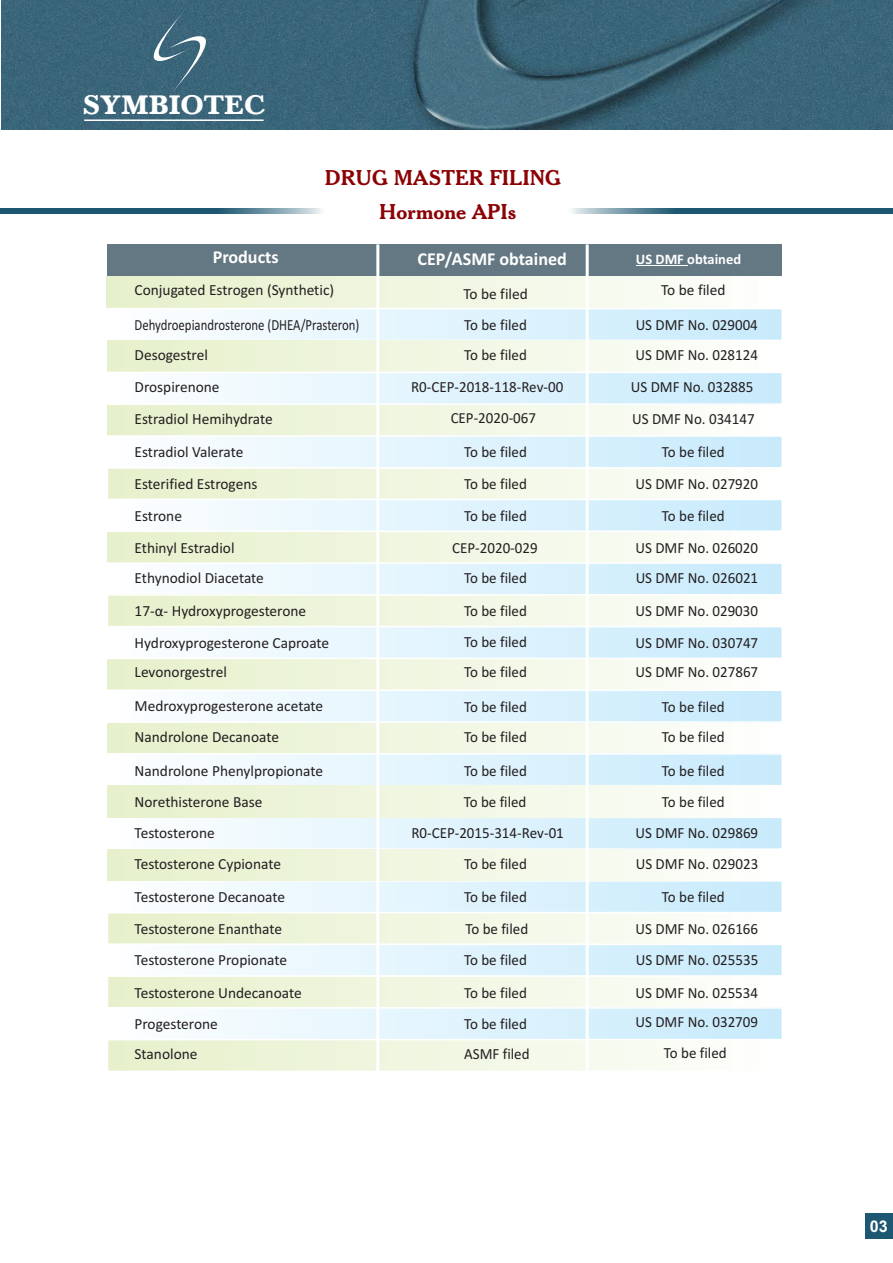
<style>
.page{position:relative;width:893px;height:1263px;background:#fff}
.page>*{position:absolute;margin:0;border:0;box-sizing:border-box;transform-origin:0 0}
.t1{font:700 27.9px "Baskerville";color:#fff}
.t2{font:700 20.7px "Cheltenham BT";color:#8b0205}
.t3{font:700 18.3px "Calibri";color:#fff}
.t4{font:700 16.2px "Arial";color:#fff}
.t5{font:15.45px/30.3px "Calibri";color:#231f20}
.t6{font:15.45px/29.7px "Calibri";color:#231f20;scale:.82 1}
.t7{font:15.45px/30px "Calibri";color:#231f20;scale:.96 1}
.t8{font:700 14.55px "Calibri";color:#fff}
.s1{font-style:inherit}
</style>
<div class="page">
<div style="left:1px;top:0;width:136px;height:129px;background:#3a6579"></div>
<img style="left:137px;top:0;width:755px;height:129px">
<svg style="left:148px;top:12px;width:65px;height:81px;background:#486f83"></svg>
<svg style="left:1px;top:208px;width:321px;height:5px;background:#3c6e84"></svg>
<svg style="left:572px;top:208px;width:321px;height:5px;background:#3b6d84"></svg>
<hr style="left:84px;top:119px;width:180px;height:2px;background:#fff">
<div style="left:865px;top:1213px;width:27px;height:25px;background:#1d5771"></div>
<div style="left:107px;top:277px;width:675px;height:31px;background:linear-gradient(to right,#e6f0cb,#fefefc)"></div>
<div style="left:107px;top:309px;width:675px;height:31px;background:linear-gradient(to right,#fdfeff,#c7eafb)"></div>
<div style="left:107px;top:308px;width:676px;height:33px;border:2px solid #fff"></div>
<div style="left:107px;top:340px;width:675px;height:32px;background:linear-gradient(to right,#e6f0cb,#fefefc)"></div>
<div style="left:107px;top:404px;width:675px;height:32px;background:linear-gradient(to right,#e6f0cb,#fefefc)"></div>
<div style="left:107px;top:531px;width:675px;height:32px;background:linear-gradient(to right,#e6f0cb,#fefefc)"></div>
<div style="left:107px;top:658px;width:675px;height:32px;background:linear-gradient(to right,#e6f0cb,#fefefc)"></div>
<div style="left:107px;top:722px;width:675px;height:32px;background:linear-gradient(to right,#e6f0cb,#fefefc)"></div>
<div style="left:107px;top:372px;width:675px;height:32px;background:linear-gradient(to right,#fdfeff,#c7eafb)"></div>
<div style="left:107px;top:372px;width:676px;height:33px;border:2px solid #fff"></div>
<div style="left:107px;top:468px;width:675px;height:31px;background:linear-gradient(to right,#e6f0cb,#fefefc)"></div>
<div style="left:107px;top:467px;width:676px;height:33px;border:2px solid #fff"></div>
<div style="left:107px;top:499px;width:675px;height:32px;background:linear-gradient(to right,#fdfeff,#c7eafb)"></div>
<div style="left:107px;top:499px;width:676px;height:33px;border:2px solid #fff"></div>
<div style="left:107px;top:436px;width:675px;height:32px;background:linear-gradient(to right,#fdfeff,#c7eafb)"></div>
<div style="left:107px;top:435px;width:676px;height:33px;border:2px solid #fff"></div>
<div style="left:107px;top:563px;width:675px;height:32px;background:linear-gradient(to right,#fdfeff,#c7eafb)"></div>
<div style="left:107px;top:562px;width:676px;height:34px;border:2px solid #fff"></div>
<div style="left:107px;top:595px;width:675px;height:32px;background:linear-gradient(to right,#e6f0cb,#fefefc)"></div>
<div style="left:107px;top:594px;width:676px;height:33px;border:2px solid #fff"></div>
<div style="left:107px;top:627px;width:675px;height:31px;background:linear-gradient(to right,#fdfeff,#c7eafb)"></div>
<div style="left:107px;top:626px;width:676px;height:33px;border:2px solid #fff"></div>
<div style="left:107px;top:690px;width:675px;height:32px;background:linear-gradient(to right,#fdfeff,#c7eafb)"></div>
<div style="left:107px;top:689px;width:676px;height:34px;border:2px solid #fff"></div>
<div style="left:107px;top:754px;width:675px;height:32px;background:linear-gradient(to right,#fdfeff,#c7eafb)"></div>
<div style="left:107px;top:753px;width:676px;height:33px;border:2px solid #fff"></div>
<div style="left:107px;top:817px;width:675px;height:32px;background:linear-gradient(to right,#fdfeff,#c7eafb)"></div>
<div style="left:107px;top:817px;width:676px;height:33px;border:2px solid #fff"></div>
<div style="left:107px;top:786px;width:675px;height:31px;background:linear-gradient(to right,#e6f0cb,#fefefc)"></div>
<div style="left:107px;top:244px;width:675px;height:32px;background:#647883"></div>
<hr style="left:636px;top:265px;width:51px;height:1px;background:#fff">
<div style="left:107px;top:881px;width:675px;height:32px;background:linear-gradient(to right,#fdfeff,#c7eafb)"></div>
<div style="left:107px;top:880px;width:676px;height:33px;border:2px solid #fff"></div>
<div style="left:107px;top:849px;width:675px;height:32px;background:linear-gradient(to right,#e6f0cb,#fefefc)"></div>
<div style="left:107px;top:913px;width:675px;height:31px;background:linear-gradient(to right,#e6f0cb,#fefefc)"></div>
<div style="left:107px;top:912px;width:676px;height:33px;border:2px solid #fff"></div>
<div style="left:107px;top:944px;width:675px;height:32px;background:linear-gradient(to right,#fdfeff,#c7eafb)"></div>
<div style="left:107px;top:944px;width:676px;height:33px;border:2px solid #fff"></div>
<div style="left:107px;top:976px;width:675px;height:32px;background:linear-gradient(to right,#e6f0cb,#fefefc)"></div>
<div style="left:107px;top:975px;width:676px;height:34px;border:2px solid #fff"></div>
<div style="left:107px;top:1008px;width:675px;height:32px;background:linear-gradient(to right,#fdfeff,#c7eafb)"></div>
<div style="left:107px;top:1007px;width:676px;height:33px;border:2px solid #fff"></div>
<div style="left:107px;top:1040px;width:675px;height:31px;background:linear-gradient(to right,#e6f0cb,#fefefc)"></div>
<div style="left:107px;top:1039px;width:676px;height:33px;border:2px solid #fff"></div>
<hr style="left:376px;top:244px;width:3px;height:827px;background:#fff">
<hr style="left:586px;top:244px;width:3px;height:827px;background:#fff">
<h1 class="t1" style="left:83px;top:94px;width:184px">SYMBIOTEC</h1>
<h2 class="t2" style="left:325px;top:170px;width:238px">DRUG MASTER FILING</h2>
<h2 class="t2" style="left:379px;top:203px;width:139px">Hormone APIs</h2>
<p class="t3" style="left:213px;top:249px;width:68px">Products</p>
<p class="t3" style="left:418px;top:251px;width:151px">CEP/ASMF obtained</p>
<p class="t8" style="left:636px;top:253px;width:107px">US DMF obtained</p>
<p class="t5" style="left:135px;top:276px;width:201px">Conjugated Estrogen (Synthetic)</p>
<p class="t6" style="left:135px;top:311px;width:276px">Dehydroepiandrosterone (DHEA/Prasteron)<br>Desogestrel</p>
<p class="t5" style="left:135px;top:373px;width:87px">Drospirenone</p>
<p class="t5" style="left:135px;top:405px;width:140px">Estradiol Hemihydrate</p>
<p class="t5" style="left:463px;top:280px;width:66px">To be filed</p>
<p class="t5" style="left:464px;top:311px;width:64px">To be filed</p>
<p class="t5" style="left:464px;top:341px;width:64px">To be filed</p>
<p class="t5" style="left:411px;top:373px;width:154px">R0-CEP-2018-118-Rev-00</p>
<p class="t5" style="left:451px;top:403px;width:87px">CEP-2020-067</p>
<p class="t5" style="left:661px;top:276px;width:66px">To be filed</p>
<p class="t7" style="left:635px;top:311px;width:129px">US DMF No. 029004<br>US DMF No. 028124</p>
<p class="t5" style="left:631px;top:372px;width:125px;line-height:32px">US DMF No. 032885<br>US DMF No. 034147</p>
<p class="t5" style="left:135px;top:437px;width:110px">Estradiol Valerate</p>
<p class="t5" style="left:464px;top:438px;width:64px">To be filed</p>
<p class="t5" style="left:662px;top:438px;width:64px">To be filed</p>
<p class="t5" style="left:135px;top:470px;width:124px">Esterified Estrogens</p>
<p class="t5" style="left:464px;top:470px;width:64px">To be filed</p>
<p class="t5" style="left:635px;top:470px;width:124px">US DMF No. 027920</p>
<p class="t5" style="left:135px;top:502px;width:49px">Estrone</p>
<p class="t5" style="left:464px;top:502px;width:64px">To be filed</p>
<p class="t5" style="left:662px;top:502px;width:64px">To be filed</p>
<p class="t5" style="left:135px;top:534px;width:131px;line-height:29.7px">Ethinyl Estradiol<br>Ethynodiol Diacetate</p>
<p class="t5" style="left:452px;top:532px;width:87px">CEP-2020-029</p>
<p class="t5" style="left:464px;top:564px;width:64px">To be filed</p>
<p class="t5" style="left:635px;top:534px;width:124px">US DMF No. 026020</p>
<p class="t5" style="left:636px;top:564px;width:124px">US DMF No. 026021</p>
<p class="t5" style="left:135px;top:597px;width:173px">17-α- Hydroxyprogesterone</p>
<p class="t5" style="left:464px;top:597px;width:64px">To be filed</p>
<p class="t5" style="left:635px;top:597px;width:124px">US DMF No. 029030</p>
<p class="t5" style="left:135px;top:628px;width:196px">Hydroxyprogesterone Caproate</p>
<p class="t5" style="left:464px;top:628px;width:64px">To be filed</p>
<p class="t5" style="left:636px;top:628px;width:124px">US DMF No. 030747</p>
<p class="t5" style="left:135px;top:657px;width:94px">Levonorgestrel</p>
<p class="t5" style="left:464px;top:658px;width:64px">To be filed</p>
<p class="t5" style="left:636px;top:658px;width:124px">US DMF No. 027867</p>
<p class="t5" style="left:135px;top:692px;width:190px">Medroxyprogesterone acetate</p>
<p class="t5" style="left:464px;top:693px;width:64px">To be filed</p>
<p class="t5" style="left:662px;top:693px;width:64px">To be filed</p>
<p class="t5" style="left:135px;top:723px;width:146px">Nandrolone Decanoate</p>
<p class="t5" style="left:135px;top:757px;width:190px">Nandrolone Phenylpropionate</p>
<p class="t5" style="left:464px;top:723px;width:64px">To be filed</p>
<p class="t5" style="left:464px;top:757px;width:64px">To be filed</p>
<p class="t5" style="left:662px;top:722px;width:64px;line-height:33.6px">To be filed<br>To be filed</p>
<p class="t5" style="left:135px;top:787px;width:129px">Norethisterone Base</p>
<p class="t5" style="left:464px;top:787px;width:64px">To be filed</p>
<p class="t5" style="left:662px;top:787px;width:64px">To be filed</p>
<p class="t5" style="left:135px;top:819px;width:82px">Testosterone</p>
<p class="t5" style="left:135px;top:850px;width:148px">Testosterone Cypionate</p>
<p class="t5" style="left:135px;top:883px;width:152px">Testosterone Decanoate</p>
<p class="t5" style="left:135px;top:915px;width:149px">Testosterone Enanthate</p>
<p class="t5" style="left:135px;top:946px;width:154px">Testosterone Propionate</p>
<p class="t5" style="left:135px;top:979px;width:169px">Testosterone Undecanoate<br>Progesterone<br>Stanolone</p>
<p class="t5" style="left:464px;top:818px;width:101px;line-height:31px;text-indent:-53px">R0-CEP-2015-314-Rev-01<br>To be filed</p>
<p class="t5" style="left:464px;top:882px;width:66px;line-height:31.5px;text-align:justify">To be filed To be filed To be filed</p>
<p class="t5" style="left:464px;top:979px;width:64px">To be filed</p>
<p class="t5" style="left:464px;top:1011px;width:67px;line-height:29.1px">To be filed<br>ASMF filed</p>
<p class="t5" style="left:636px;top:819px;width:124px">US DMF No. 029869</p>
<p class="t5" style="left:636px;top:850px;width:124px">US DMF No. 029023</p>
<p class="t5" style="left:662px;top:883px;width:64px">To be filed</p>
<p class="t5" style="left:636px;top:915px;width:124px">US DMF No. 026166</p>
<p class="t5" style="left:636px;top:946px;width:124px">US DMF No. 025535</p>
<p class="t5" style="left:635px;top:980px;width:124px;line-height:28.3px">US DMF No. 025534<br>US DMF No. 032709</p>
<p class="t5" style="left:664px;top:1039px;width:64px">To be filed</p>
<p class="t4" style="left:870px;top:1220px;width:19px">0<span class="s1">3</span></p>
</div>
